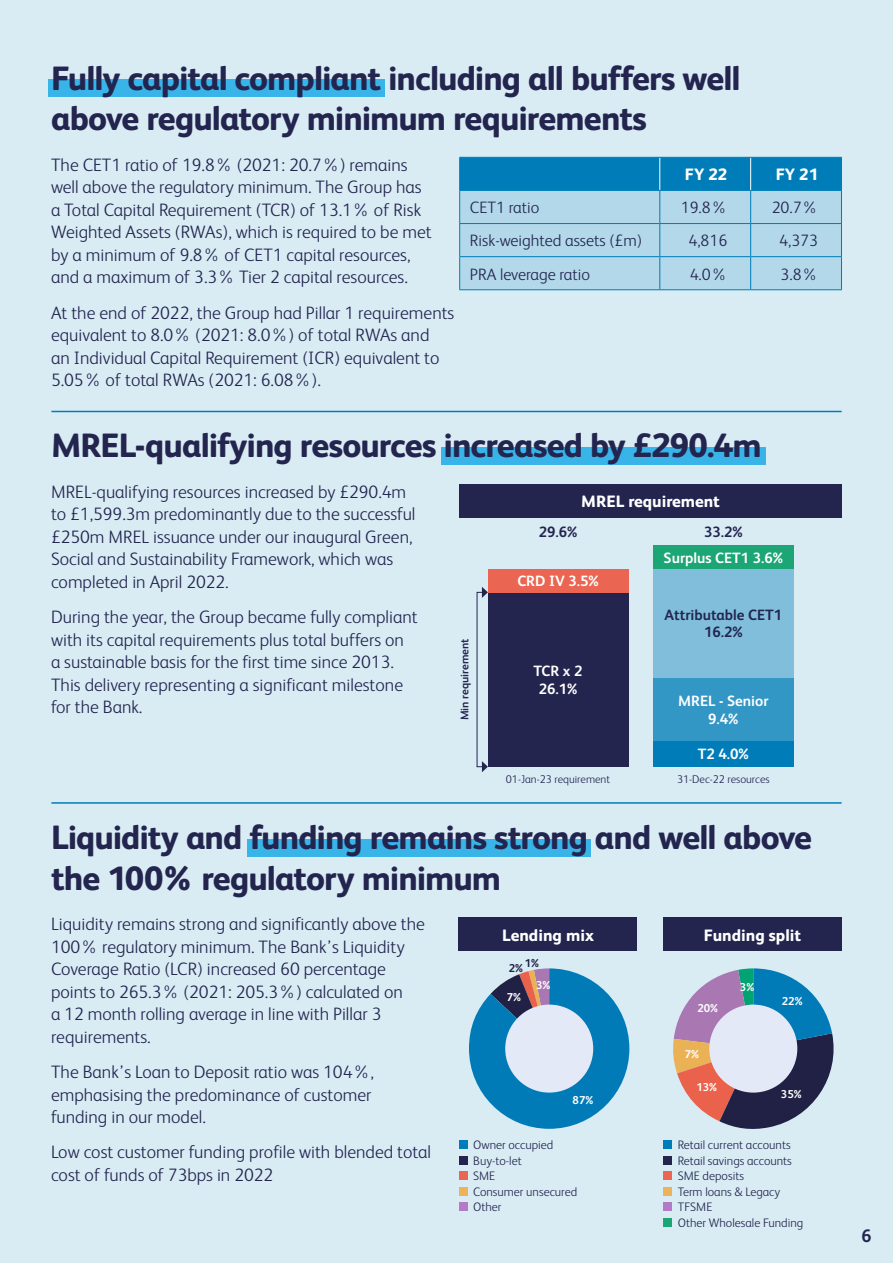
<style>
.page{position:relative;width:893px;height:1263px;background:#d9ecf4}
.page>*{position:absolute;margin:0;border:0;box-sizing:border-box;transform-origin:0 0}
.t1{font:800 33.75px/40.5px "Coop Bank";letter-spacing:-.03em;color:#23254f}
.t2{font:300 18px/22.5px "Coop Bank";color:#23254f}
.t3{font:700 18px "Coop Bank";color:#23254f}
.t4{font:300 16.5px "Coop Bank";color:#23254f}
.t5{font:800 16.5px "Coop Bank";color:#fff}
.t6{font:700 15px/17.7px "Coop Bank";color:#fff;text-align:center}
.t7{font:700 15px/17.7px "Coop Bank";color:#23254f;text-align:center}
.t8{font:300 12.3px/15.5px "Coop Bank";color:#23254f}
.t9{font:700 11.4px "Coop Bank";color:#fff}
.t10{font:700 11.4px "Coop Bank";color:#202144}
.t11{font:300 11.25px "Coop Bank";color:#23254f}
.t12{font:700 11.25px "Coop Bank";color:#23254f}
</style>
<div class="page">
<svg style="left:460px;top:158px;width:381px;height:131px;background:#85c0dd"></svg>
<hr style="left:659px;top:158px;width:1px;height:32px;background:#fff">
<hr style="left:750px;top:158px;width:1px;height:32px;background:#fff">
<hr style="left:459px;top:158px;width:1px;height:32px;background:#007db8">
<hr style="left:459px;top:157px;width:201px;height:1px;background:#007db8">
<hr style="left:660px;top:157px;width:91px;height:1px;background:#007db8">
<hr style="left:751px;top:157px;width:91px;height:1px;background:#007db8">
<hr style="left:841px;top:158px;width:1px;height:32px;background:#007db8">
<hr style="left:459px;top:191px;width:1px;height:32px;background:#007db8">
<hr style="left:459px;top:190px;width:201px;height:1px;background:#007db8">
<hr style="left:659px;top:191px;width:1px;height:32px;background:#007db8">
<hr style="left:660px;top:190px;width:91px;height:1px;background:#007db8">
<hr style="left:750px;top:191px;width:1px;height:32px;background:#007db8">
<hr style="left:751px;top:190px;width:91px;height:1px;background:#007db8">
<hr style="left:841px;top:191px;width:1px;height:32px;background:#007db8">
<hr style="left:459px;top:224px;width:1px;height:32px;background:#007db8">
<hr style="left:459px;top:257px;width:1px;height:32px;background:#007db8">
<hr style="left:459px;top:223px;width:201px;height:1px;background:#007db8">
<hr style="left:459px;top:256px;width:201px;height:1px;background:#007db8">
<hr style="left:459px;top:289px;width:201px;height:1px;background:#007db8">
<hr style="left:659px;top:224px;width:1px;height:32px;background:#007db8">
<hr style="left:659px;top:257px;width:1px;height:32px;background:#007db8">
<hr style="left:660px;top:223px;width:91px;height:1px;background:#007db8">
<hr style="left:751px;top:223px;width:91px;height:1px;background:#007db8">
<hr style="left:750px;top:224px;width:1px;height:32px;background:#007db8">
<hr style="left:841px;top:224px;width:1px;height:32px;background:#007db8">
<hr style="left:750px;top:257px;width:1px;height:32px;background:#007db8">
<hr style="left:841px;top:257px;width:1px;height:32px;background:#007db8">
<hr style="left:660px;top:256px;width:91px;height:1px;background:#007db8">
<hr style="left:751px;top:256px;width:91px;height:1px;background:#007db8">
<hr style="left:660px;top:289px;width:91px;height:1px;background:#007db8">
<hr style="left:751px;top:289px;width:91px;height:1px;background:#007db8">
<div style="left:488px;top:592px;width:140px;height:175px;background:#23254f"></div>
<div style="left:488px;top:569px;width:140px;height:23px;background:#eb6652"></div>
<div style="left:653px;top:741px;width:140px;height:26px;background:#007db8"></div>
<div style="left:653px;top:678px;width:140px;height:63px;background:#3397c6"></div>
<div style="left:653px;top:567px;width:140px;height:111px;background:#80bedc"></div>
<div style="left:653px;top:546px;width:140px;height:23px;background:#1ca676"></div>
<svg style="left:482px;top:587px;width:6px;height:11px"></svg>
<svg style="left:482px;top:761px;width:6px;height:11px"></svg>
<hr style="left:51px;top:802px;width:791px;height:2px;background:#007db8">
<hr style="left:51px;top:411px;width:791px;height:1px;background:#007db8">
<div style="left:441px;top:448px;width:324px;height:17px;background:#38b4e9"></div>
<div style="left:49px;top:80px;width:336px;height:17px;background:#38b4e9"></div>
<div style="left:247px;top:840px;width:344px;height:17px;background:#38b4e9"></div>
<div style="left:459px;top:484px;width:383px;height:34px;background:#23254f"></div>
<div style="left:459px;top:917px;width:178px;height:34px;background:#23254f"></div>
<div style="left:663px;top:917px;width:179px;height:34px;background:#23254f"></div>
<svg style="left:673px;top:968px;width:161px;height:161px"></svg>
<svg style="left:469px;top:968px;width:160px;height:161px"></svg>
<div style="left:709px;top:1004px;width:88px;height:88px;background:#e3e9f6;border-radius:50%"></div>
<div style="left:505px;top:1004px;width:88px;height:88px;background:#e3e9f6;border-radius:50%"></div>
<div style="left:459px;top:1140px;width:9px;height:9px;background:#007db8"></div>
<div style="left:459px;top:1156px;width:9px;height:9px;background:#23254f"></div>
<div style="left:459px;top:1171px;width:9px;height:9px;background:#eb6652"></div>
<div style="left:459px;top:1187px;width:9px;height:8px;background:#ecb35a"></div>
<div style="left:459px;top:1202px;width:9px;height:9px;background:#b47ac7"></div>
<div style="left:663px;top:1140px;width:9px;height:9px;background:#007db8"></div>
<div style="left:663px;top:1156px;width:9px;height:9px;background:#23254f"></div>
<div style="left:663px;top:1171px;width:9px;height:9px;background:#eb6652"></div>
<div style="left:663px;top:1187px;width:9px;height:8px;background:#ecb35a"></div>
<div style="left:663px;top:1202px;width:9px;height:9px;background:#b47ac7"></div>
<div style="left:663px;top:1217px;width:9px;height:9px;background:#1ca676"></div>
<h1 class="t1" style="left:51px;top:56px;width:691px">Fully capital compliant including all buffers well above regulatory minimum requirements</h1>
<p class="t2" style="left:51px;top:152px;width:382px">The CET1 ratio of 19.8% (2021: 20.7%) remains well above the regulatory minimum. The Group has a Total Capital Requirement (TCR) of 13.1% of Risk Weighted Assets (RWAs), which is required to be met by a minimum of 9.8% of CET1 capital resources, and a maximum of 3.3% Tier 2 capital resources.</p>
<p class="t2" style="left:51px;top:300px;width:405px">At the end of 2022, the Group had Pillar 1 requirements equivalent to 8.0% (2021: 8.0%) of total RWAs and<br>an Individual Capital Requirement (ICR) equivalent to 5.05% of total RWAs (2021: 6.08%).</p>
<p class="t5" style="left:685px;top:163px;width:44px">FY 22</p>
<p class="t5" style="left:776px;top:163px;width:44px">FY 21</p>
<p class="t4" style="left:470px;top:197px;width:71px">CET1 ratio</p>
<p class="t4" style="left:681px;top:197px;width:48px">19.8%</p>
<p class="t4" style="left:772px;top:197px;width:48px">20.7%</p>
<p class="t4" style="left:470px;top:230px;width:174px">Risk-weighted assets (£m)</p>
<p class="t4" style="left:688px;top:230px;width:40px">4,816</p>
<p class="t4" style="left:779px;top:230px;width:40px">4,373</p>
<p class="t4" style="left:470px;top:263px;width:122px">PRA leverage ratio</p>
<p class="t4" style="left:690px;top:263px;width:39px">4.0%</p>
<p class="t4" style="left:781px;top:263px;width:39px">3.8%</p>
<h1 class="t1" style="left:51px;top:424px;width:712px">MREL-qualifying resources increased by £290.4m</h1>
<p class="t2" style="left:51px;top:480px;width:366px">MREL-qualifying resources increased by £290.4m to £1,599.3m predominantly due to the successful £250m MREL issuance under our inaugural Green, Social and Sustainability Framework, which was completed in April 2022.</p>
<p class="t2" style="left:51px;top:605px;width:368px">During the year, the Group became fully compliant with its capital requirements plus total buffers on<br>a sustainable basis for the first time since 2013.<br>This delivery representing a significant milestone for the Bank.</p>
<p class="t12" style="left:457px;top:720px;width:83px;rotate:-90deg">Min requirement</p>
<p class="t5" style="left:581px;top:490px;width:140px">MREL requirement</p>
<p class="t7" style="left:539px;top:522px;width:40px">29.6%</p>
<p class="t7" style="left:704px;top:522px;width:40px">33.2%</p>
<p class="t6" style="left:517px;top:572px;width:83px">CRD IV 3.5%</p>
<p class="t6" style="left:534px;top:662px;width:50px">TCR x 2<br>26.1%</p>
<p class="t6" style="left:664px;top:549px;width:121px">Surplus CET1 3.6%</p>
<p class="t7" style="left:665px;top:605px;width:119px">Attributable CET1<br>16.2%</p>
<p class="t6" style="left:678px;top:692px;width:92px">MREL - Senior<br>9.4%</p>
<p class="t6" style="left:698px;top:745px;width:52px">T2 4.0%</p>
<p class="t11" style="left:506px;top:772px;width:106px">01-Jan-23 requirement</p>
<p class="t11" style="left:677px;top:772px;width:94px">31-Dec-22 resources</p>
<h1 class="t1" style="left:51px;top:816px;width:762px">Liquidity and funding remains strong and well above the 100% regulatory minimum</h1>
<p class="t2" style="left:51px;top:912px;width:375px">Liquidity remains strong and significantly above the 100% regulatory minimum. The Bank’s Liquidity Coverage Ratio (LCR) increased 60 percentage points to 265.3% (2021: 205.3%) calculated on<br>a 12 month rolling average in line with Pillar 3 requirements.</p>
<p class="t2" style="left:51px;top:1060px;width:324px">The Bank’s Loan to Deposit ratio was 104%, emphasising the predominance of customer funding in our model.</p>
<p class="t2" style="left:51px;top:1140px;width:381px">Low cost customer funding profile with blended total cost of funds of 73bps in 2022</p>
<p class="t5" style="left:502px;top:923px;width:93px">Lending mix</p>
<p class="t5" style="left:704px;top:923px;width:99px">Funding split</p>
<p class="t10" style="left:509px;top:958px;width:32px">2%1%</p>
<p class="t9" style="left:507px;top:990px;width:16px">7%</p>
<p class="t9" style="left:536px;top:978px;width:16px">3%</p>
<p class="t9" style="left:573px;top:1092px;width:22px">87%</p>
<p class="t9" style="left:697px;top:1000px;width:22px">20%</p>
<p class="t9" style="left:685px;top:1046px;width:16px">7%</p>
<p class="t9" style="left:696px;top:1079px;width:22px">13%</p>
<p class="t9" style="left:740px;top:979px;width:16px">3%</p>
<p class="t9" style="left:782px;top:994px;width:22px">22%</p>
<p class="t9" style="left:781px;top:1087px;width:22px">35%</p>
<p class="t8" style="left:473px;top:1137px;width:106px">Owner occupied<br>Buy-to-let<br>SME<br>Consumer unsecured<br>Other</p>
<p class="t8" style="left:678px;top:1137px;width:127px">Retail current accounts<br>Retail savings accounts<br>SME deposits<br>Term loans &amp; Legacy<br>TFSME<br>Other Wholesale Funding</p>
<p class="t3" style="left:862px;top:1223px;width:12px">6</p>
</div>
